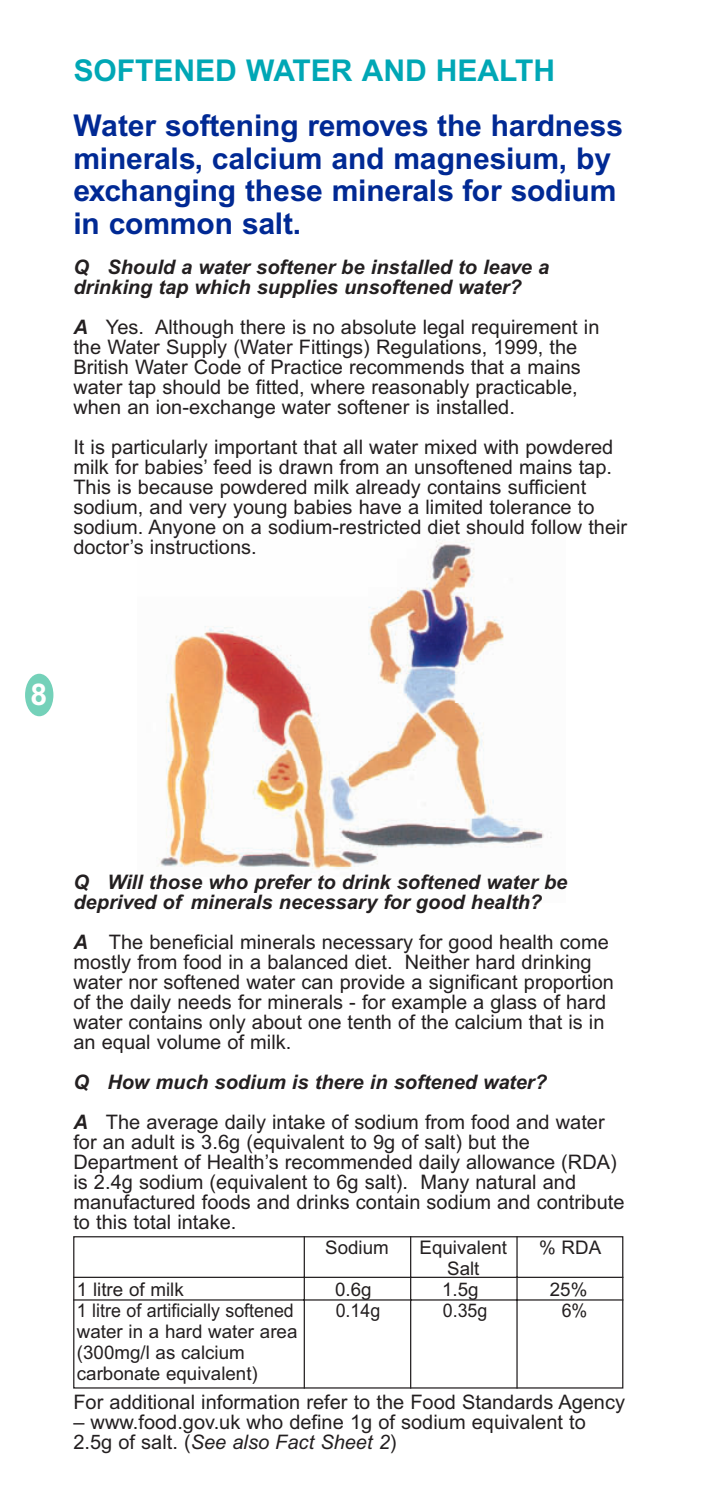
<style>
.page{position:relative;width:702px;height:1489px;background:#fff}
.page>*{position:absolute;margin:0;border:0;box-sizing:border-box;transform-origin:0 0}
.t1{font:700 30px/32.5px "Arial";letter-spacing:-.005em;color:#002994}
.t2{font:700 30px "Arial";color:#00a7b5}
.t3{font:700 30px "Arial";color:#fff}
.t4{font:20px/20px "Arial";color:#231f20}
.t5{font:italic 700 20px/20px "Arial";color:#231f20}
.t6{font:18.75px/21px "Arial";color:#231f20}
.t7{font:18.75px "Arial";color:#231f20;scale:.95 1}
.s1{font-weight:700;font-style:italic}
.s2{font-style:italic}
</style>
<div class="page">
<img style="left:158px;top:539px;width:393px;height:337px">
<div style="left:25px;top:673px;width:28px;height:43px;background:#74d1b9;border-radius:50%"></div>
<div style="left:73px;top:1235px;width:550px;height:153px;border:1px solid #231f20"></div>
<hr style="left:516px;top:1235px;width:1px;height:153px;background:#231f20">
<hr style="left:410px;top:1235px;width:1px;height:153px;background:#231f20">
<hr style="left:304px;top:1235px;width:1px;height:153px;background:#231f20">
<hr style="left:73px;top:1276px;width:550px;height:1px;background:#231f20">
<hr style="left:73px;top:1299px;width:550px;height:1px;background:#231f20">
<h1 class="t2" style="left:73px;top:59px;width:483px">SOFTENED WATER AND HEALTH</h1>
<h1 class="t1" style="left:73px;top:112px;width:551px">Water softening removes the hardness minerals, calcium and magnesium, by exchanging these minerals for sodium in common salt.</h1>
<p class="t5" style="left:73px;top:259px;width:477px">Q Should a water softener be installed to leave a drinking tap which supplies unsoftened water?</p>
<p class="t4" style="left:73px;top:319px;width:527px"><span class="s1">A</span> Yes. Although there is no absolute legal requirement in the Water Supply (Water Fittings) Regulations, 1999, the British Water Code of Practice recommends that a mains water tap should be fitted, where reasonably practicable, when an ion-exchange water softener is installed.</p>
<p class="t4" style="left:73px;top:439px;width:555px">It is particularly important that all water mixed with powdered milk for babies’ feed is drawn from an unsoftened mains tap.<br>This is because powdered milk already contains sufficient sodium, and very young babies have a limited tolerance to sodium. Anyone on a sodium-restricted diet should follow their doctor’s instructions.</p>
<h1 class="t3" style="left:31px;top:683px;width:18px">8</h1>
<p class="t5" style="left:73px;top:874px;width:495px">Q Will those who prefer to drink softened water be deprived of minerals necessary for good health?</p>
<p class="t4" style="left:73px;top:934px;width:542px"><span class="s1">A</span> The beneficial minerals necessary for good health come mostly from food in a balanced diet. Neither hard drinking water nor softened water can provide a significant proportion of the daily needs for minerals - for example a glass of hard water contains only about one tenth of the calcium that is in an equal volume of milk.</p>
<p class="t4" style="left:73px;top:1064px;width:532px;line-height:40px"><span class="s1">Q How much sodium is there in softened water?<br>A</span> The average daily intake of sodium from food and water</p>
<p class="t4" style="left:73px;top:1134px;width:552px">for an adult is 3.6g (equivalent to 9g of salt) but the Department of Health’s recommended daily allowance (RDA) is 2.4g sodium (equivalent to 6g salt). Many natural and manufactured foods and drinks contain sodium and contribute to this total intake.</p>
<p class="t6" style="left:325px;top:1238px;width:65px">Sodium</p>
<p class="t6" style="left:419px;top:1238px;width:89px">Equivalent</p>
<p class="t6" style="left:539px;top:1238px;width:63px">% RDA</p>
<p class="t6" style="left:447px;top:1259px;width:34px">Salt</p>
<p class="t6" style="left:77px;top:1280px;width:108px">1 litre of milk</p>
<p class="t6" style="left:335px;top:1280px;width:38px">0.6g</p>
<p class="t6" style="left:442px;top:1280px;width:38px">1.5g</p>
<p class="t6" style="left:550px;top:1280px;width:39px">25%</p>
<p class="t7" style="left:77px;top:1302px;width:230px">1 litre of artificially softened</p>
<p class="t7" style="left:336px;top:1302px;width:48px">0.14g</p>
<p class="t7" style="left:443px;top:1302px;width:48px">0.35g</p>
<p class="t7" style="left:561px;top:1302px;width:29px">6%</p>
<p class="t6" style="left:77px;top:1322px;width:222px">water in a hard water area (300mg/l as calcium carbonate equivalent)</p>
<p class="t4" style="left:73px;top:1394px;width:553px">For additional information refer to the Food Standards Agency</p>
<p class="t4" style="left:73px;top:1414px;width:514px">– www.food.gov.uk who define 1g of sodium equivalent to<br>2.5g of salt. (<span class="s2">See also Fact Sheet 2</span>)</p>
</div>
